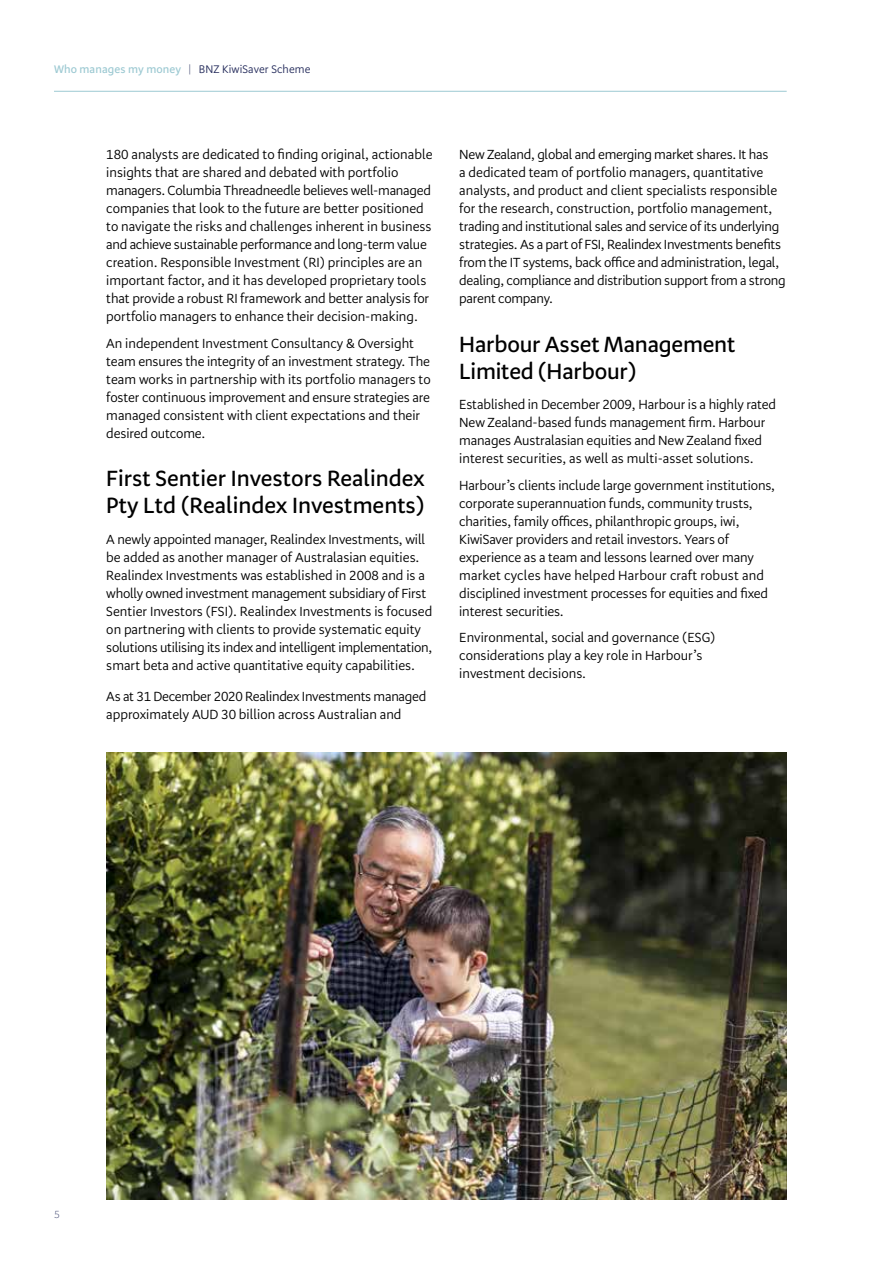
<style>
.page{position:relative;width:893px;height:1263px;background:#fff}
.page>*{position:absolute;margin:0;border:0;box-sizing:border-box;transform-origin:0 0}
.t1{font:600 22.5px/27px "Serrano Pro";letter-spacing:-.01em;color:#000}
.t2{font:13.5px/18px "Serrano Pro";letter-spacing:-.01em;color:#000}
.t3{font:11.25px "Serrano Pro";letter-spacing:.01em;color:#242b5b}
.t4{font:300 10.5px "Serrano Pro";color:#242b5b}
.s1{font-weight:600;color:#9cc9d2}
.s2{font-weight:300}
</style>
<div class="page">
<hr style="left:54px;top:91px;width:733px;height:1px;background:#9cc9d2">
<img style="left:106px;top:753px;width:681px;height:446px">
<p class="t3" style="left:54px;top:63px;width:258px"><span class="s1">Who manages my money</span> <span class="s2">|</span> BNZ KiwiSaver Scheme</p>
<p class="t2" style="left:106px;top:146px;width:328px">180 analysts are dedicated to finding original, actionable insights that are shared and debated with portfolio managers. Columbia Threadneedle believes well-managed companies that look to the future are better positioned to navigate the risks and challenges inherent in business and achieve sustainable performance and long-term value creation. Responsible Investment (RI) principles are an important factor, and it has developed proprietary tools that provide a robust RI framework and better analysis for portfolio managers to enhance their decision-making.</p>
<p class="t2" style="left:106px;top:335px;width:326px">An independent Investment Consultancy &amp; Oversight team ensures the integrity of an investment strategy. The team works in partnership with its portfolio managers to foster continuous improvement and ensure strategies are managed consistent with client expectations and their desired outcome.</p>
<h1 class="t1" style="left:106px;top:466px;width:320px">First Sentier Investors Realindex<br>Pty Ltd (Realindex Investments)</h1>
<p class="t2" style="left:106px;top:531px;width:328px">A newly appointed manager, Realindex Investments, will be added as another manager of Australasian equities.<br>Realindex Investments was established in 2008 and is a wholly owned investment management subsidiary of First Sentier Investors (FSI). Realindex Investments is focused on partnering with clients to provide systematic equity solutions utilising its index and intelligent implementation, smart beta and active quantitative equity capabilities.</p>
<p class="t2" style="left:106px;top:687px;width:322px">As at 31 December 2020 Realindex Investments managed approximately AUD 30 billion across Australian and</p>
<p class="t2" style="left:459px;top:146px;width:328px">New Zealand, global and emerging market shares. It has<br>a dedicated team of portfolio managers, quantitative analysts, and product and client specialists responsible for the research, construction, portfolio management, trading and institutional sales and service of its underlying strategies. As a part of FSI, Realindex Investments benefits from the IT systems, back office and administration, legal, dealing, compliance and distribution support from a strong parent company.</p>
<h1 class="t1" style="left:459px;top:331px;width:278px">Harbour Asset Management<br>Limited (Harbour)</h1>
<p class="t2" style="left:459px;top:396px;width:318px">Established in December 2009, Harbour is a highly rated New Zealand-based funds management firm. Harbour manages Australasian equities and New Zealand fixed interest securities, as well as multi-asset solutions.</p>
<p class="t2" style="left:459px;top:477px;width:317px">Harbour’s clients include large government institutions, corporate superannuation funds, community trusts, charities, family offices, philanthropic groups, iwi, KiwiSaver providers and retail investors. Years of experience as a team and lessons learned over many market cycles have helped Harbour craft robust and disciplined investment processes for equities and fixed interest securities.</p>
<p class="t2" style="left:459px;top:629px;width:258px">Environmental, social and governance (ESG) considerations play a key role in Harbour’s investment decisions.</p>
<p class="t4" style="left:54px;top:1209px;width:7px">5</p>
</div>
